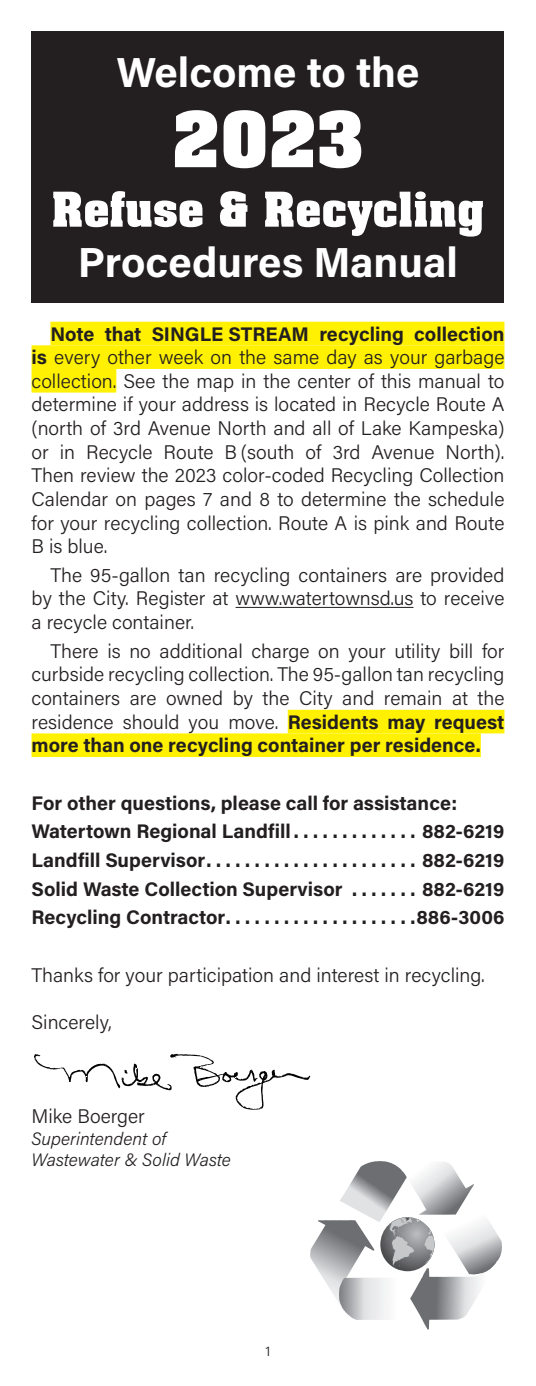
<style>
.page{position:relative;width:536px;height:1386px;background:#fff}
.page>*{position:absolute;margin:0;border:0;box-sizing:border-box;transform-origin:0 0}
.t1{font:700 84px "Neue Aachen Pro";color:#fff}
.t2{font:700 52.5px "Neue Aachen Pro";color:#fff}
.t3{font:700 42px "Acumin Pro";color:#fff}
.t4{font:300 19.6px/23.6px "Acumin Pro";color:#231f20;text-align:justify}
.t5{font:700 19.6px "Acumin Pro";color:#231f20}
.t6{font:italic 300 17.85px "Acumin Pro";color:#231f20}
.t7{font:300 14px "Acumin Pro";color:#231f20}
.s1{font-weight:700}
</style>
<div class="page">
<svg style="left:310px;top:1161px;width:192px;height:169px"></svg>
<div style="left:32px;top:32px;width:472px;height:271px;background:#231f20"></div>
<div style="left:50px;top:322px;width:454px;height:23px;background:#fff101"></div>
<div style="left:32px;top:345px;width:472px;height:24px;background:#fff101"></div>
<div style="left:32px;top:369px;width:84px;height:24px;background:#fff101"></div>
<hr style="left:235px;top:607px;width:178px;height:1px;background:#231f20">
<div style="left:287px;top:710px;width:217px;height:23px;background:#fff101"></div>
<div style="left:32px;top:733px;width:448px;height:24px;background:#fff101"></div>
<svg style="left:34px;top:1053px;width:276px;height:57px"></svg>
<p class="t3" style="left:116px;top:42px;width:304px">Welcome to the</p>
<p class="t1" style="left:172px;top:93px;width:193px">2023</p>
<p class="t2" style="left:52px;top:180px;width:434px">Refuse &amp; Recycling</p>
<p class="t3" style="left:78px;top:233px;width:381px">Procedures Manual</p>
<p class="t4" style="left:32px;top:321px;width:474px;text-align:left;text-indent:19px"><span class="s1">Note that SINGLE STREAM recycling collection is</span> every other week on the same day as your garbage collection. See the map in the center of this manual to determine if your address is located in Recycle Route A (north of 3rd Avenue North and all of Lake Kampeska) or in Recycle Route B (south of 3rd Avenue North).<br>Then review the 2023 color-coded Recycling Collection Calendar on pages 7 and 8 to determine the schedule for your recycling collection. Route A is pink and Route B is blue.</p>
<p class="t4" style="left:32px;top:562px;width:474px;text-indent:19px">The 95-gallon tan recycling containers are provided by the City. Register at www.watertownsd.us to receive a recycle container.</p>
<p class="t4" style="left:32px;top:638px;width:474px;text-indent:19px">There is no additional charge on your utility bill for curbside recycling collection. The 95-gallon tan recycling containers are owned by the City and remain at the residence should you move. <span class="s1">Residents may request more than one recycling container per residence.</span></p>
<p class="t5" style="left:32px;top:789px;width:427px">For other questions, please call for assistance:</p>
<p class="t5" style="left:32px;top:818px;width:265px">Watertown Regional Landfill..............</p>
<p class="t5" style="left:422px;top:818px;width:84px">882-6219</p>
<p class="t5" style="left:32px;top:846px;width:180px">Landfill Supervisor.......................</p>
<p class="t5" style="left:422px;top:846px;width:84px">882-6219</p>
<p class="t5" style="left:32px;top:875px;width:321px">Solid Waste Collection Supervisor ........</p>
<p class="t5" style="left:422px;top:875px;width:84px">882-6219</p>
<p class="t5" style="left:32px;top:904px;width:200px">Recycling Contractor....................</p>
<p class="t5" style="left:416px;top:904px;width:89px">886-3006</p>
<p class="t4" style="left:32px;top:962px;width:452px">Thanks for your participation and interest in recycling.</p>
<p class="t4" style="left:32px;top:1009px;width:82px">Sincerely,</p>
<p class="t4" style="left:32px;top:1104px;width:115px">Mike Boerger</p>
<p class="t6" style="left:32px;top:1126px;width:136px">Superintendent of</p>
<p class="t6" style="left:32px;top:1148px;width:201px">Wastewater &amp; Solid Waste</p>
<p class="t7" style="left:265px;top:1342px;width:6px">1</p>
</div>
